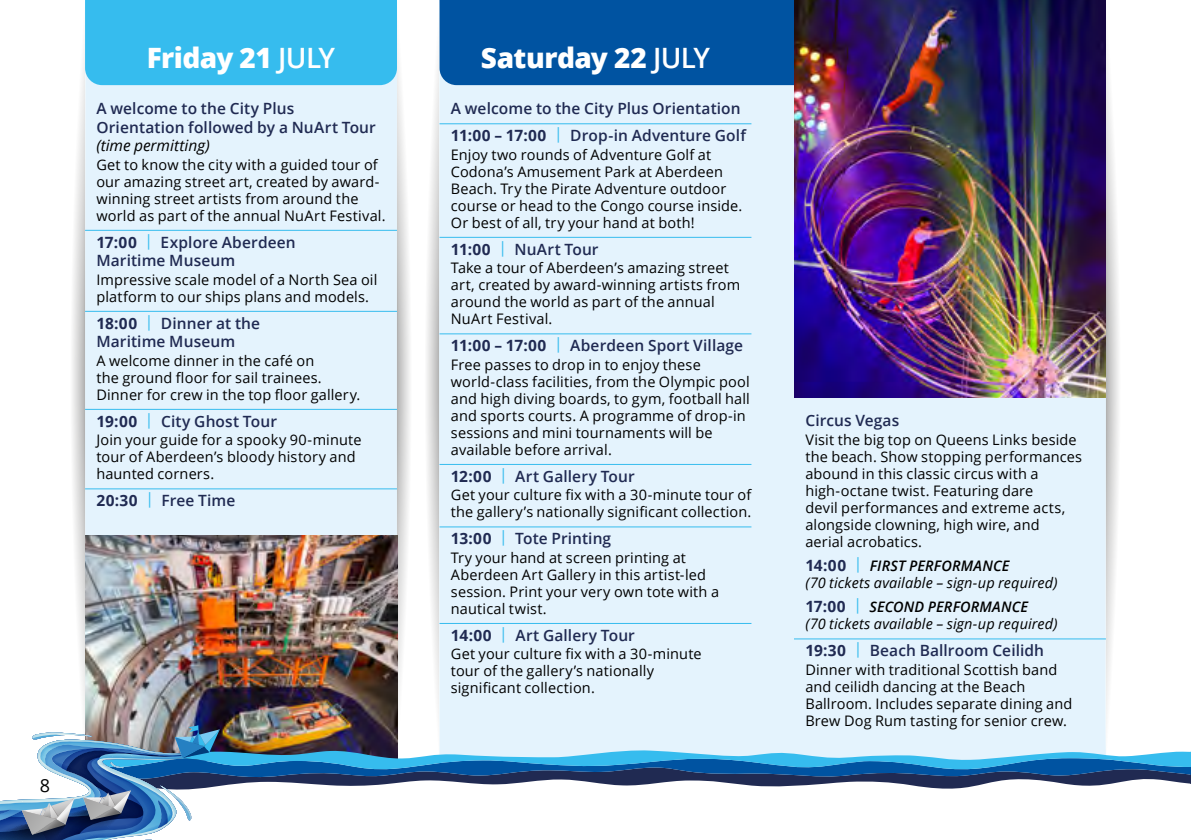
<style>
.page{position:relative;width:1191px;height:840px;background:#fff}
.page>*{position:absolute;margin:0;border:0;box-sizing:border-box;transform-origin:0 0}
.t1{font:800 28px "Open Sans";letter-spacing:-.02em;color:#fff}
.t2{font:18px "Open Sans";color:#000}
.t3{font:600 15.6px/18.4px "Open Sans";letter-spacing:.005em;color:#202a52}
.t4{font:italic 15.6px "Open Sans";letter-spacing:-.005em;color:#000}
.t5{font:14.4px/17px "Open Sans";letter-spacing:.01em;color:#000}
.t6{font:italic 14.4px/17px "Open Sans";letter-spacing:.005em;color:#000}
.s1{font-weight:600}
.s2{font-weight:700}
.s3{font-weight:400;color:#36bcee}
.s4{font-weight:700;font-style:normal;font-size:15.6px;color:#202a52}
.s5{font-style:normal;font-size:15.6px;color:#36bcee}
</style>
<div class="page">
<img style="left:0;top:0;width:1191px;height:839px">
<h1 class="t1" style="left:147px;top:37px;width:190px">Friday 21 <span class="s1">JULY</span></h1>
<p class="t3" style="left:96px;top:99px;width:281px">A welcome to the City Plus<br>Orientation followed by a NuArt Tour</p>
<p class="t4" style="left:96px;top:135px;width:115px">(time permitting)</p>
<p class="t5" style="left:96px;top:155px;width:291px">Get to know the city with a guided tour of our amazing street art, created by award&shy;winning street artists from around the world as part of the annual NuArt Festival.</p>
<p class="t3" style="left:96px;top:232px;width:201px"><span class="s2">17:00</span> <span class="s3">|</span> Explore Aberdeen<br>Maritime Museum</p>
<p class="t5" style="left:96px;top:270px;width:282px">Impressive scale model of a North Sea oil platform to our ships plans and models.</p>
<p class="t3" style="left:96px;top:313px;width:165px"><span class="s2">18:00</span> <span class="s3">|</span> Dinner at the<br>Maritime Museum</p>
<p class="t5" style="left:96px;top:351px;width:265px">A welcome dinner in the café on<br>the ground floor for sail trainees.<br>Dinner for crew in the top floor gallery.</p>
<p class="t3" style="left:96px;top:411px;width:182px"><span class="s2">19:00</span> <span class="s3">|</span> City Ghost Tour</p>
<p class="t5" style="left:96px;top:430px;width:267px">Join your guide for a spooky 90-minute tour of Aberdeen’s bloody history and haunted corners.</p>
<p class="t3" style="left:96px;top:490px;width:141px"><span class="s2">20:30</span> <span class="s3">|</span> Free Time</p>
<p class="t2" style="left:40px;top:772px;width:12px">8</p>
<h1 class="t1" style="left:481px;top:37px;width:231px">Saturday 22 <span class="s1">JULY</span></h1>
<p class="t3" style="left:451px;top:94px;width:296px;line-height:27px">A welcome to the City Plus Orientation<br><span class="s2">11:00 – 17:00</span> <span class="s3">|</span> Drop-in Adventure Golf</p>
<p class="t5" style="left:451px;top:145px;width:293px">Enjoy two rounds of Adventure Golf at Codona’s Amusement Park at Aberdeen Beach. Try the Pirate Adventure outdoor course or head to the Congo course inside.<br>Or best of all, try your hand at both!</p>
<p class="t3" style="left:451px;top:239px;width:149px"><span class="s2">11:00</span> <span class="s3">|</span> NuArt Tour</p>
<p class="t5" style="left:451px;top:259px;width:291px">Take a tour of Aberdeen’s amazing street art, created by award-winning artists from around the world as part of the annual NuArt Festival.</p>
<p class="t3" style="left:451px;top:336px;width:294px"><span class="s2">11:00 – 17:00</span> <span class="s3">|</span> Aberdeen Sport Village</p>
<p class="t5" style="left:451px;top:355px;width:300px">Free passes to drop in to enjoy these world-class facilities, from the Olympic pool and high diving boards, to gym, football hall and sports courts. A programme of drop-in sessions and mini tournaments will be available before arrival.</p>
<p class="t3" style="left:451px;top:466px;width:185px"><span class="s2">12:00</span> <span class="s3">|</span> Art Gallery Tour</p>
<p class="t5" style="left:451px;top:485px;width:302px">Get your culture fix with a 30-minute tour of the gallery’s nationally significant collection.</p>
<p class="t3" style="left:451px;top:528px;width:162px"><span class="s2">13:00</span> <span class="s3">|</span> Tote Printing</p>
<p class="t5" style="left:451px;top:548px;width:270px">Try your hand at screen printing at<br>Aberdeen Art Gallery in this artist-led session. Print your very own tote with a nautical twist.</p>
<p class="t3" style="left:451px;top:625px;width:186px"><span class="s2">14:00</span> <span class="s3">|</span> Art Gallery Tour</p>
<p class="t5" style="left:451px;top:644px;width:252px">Get your culture fix with a 30-minute tour of the gallery’s nationally significant collection.</p>
<p class="t3" style="left:805px;top:411px;width:95px">Circus Vegas</p>
<p class="t5" style="left:805px;top:430px;width:278px">Visit the big top on Queens Links beside the beach. Show stopping performances abound in this classic circus with a high-octane twist. Featuring dare<br>devil performances and extreme acts, alongside clowning, high wire, and<br>aerial acrobatics.</p>
<p class="t6" style="left:805px;top:556px;width:254px"><span class="s4">14:00</span> <span class="s5">|</span> <span class="s1">FIRST PERFORMANCE<br></span>(70 tickets available – sign-up required)</p>
<p class="t6" style="left:805px;top:597px;width:254px"><span class="s4">17:00</span> <span class="s5">|</span> <span class="s1">SECOND PERFORMANCE<br></span>(70 tickets available – sign-up required)</p>
<p class="t3" style="left:805px;top:640px;width:240px"><span class="s2">19:30</span> <span class="s3">|</span> Beach Ballroom Ceilidh</p>
<p class="t5" style="left:805px;top:660px;width:269px">Dinner with traditional Scottish band and ceilidh dancing at the Beach Ballroom. Includes separate dining and Brew Dog Rum tasting for senior crew.</p>
</div>
